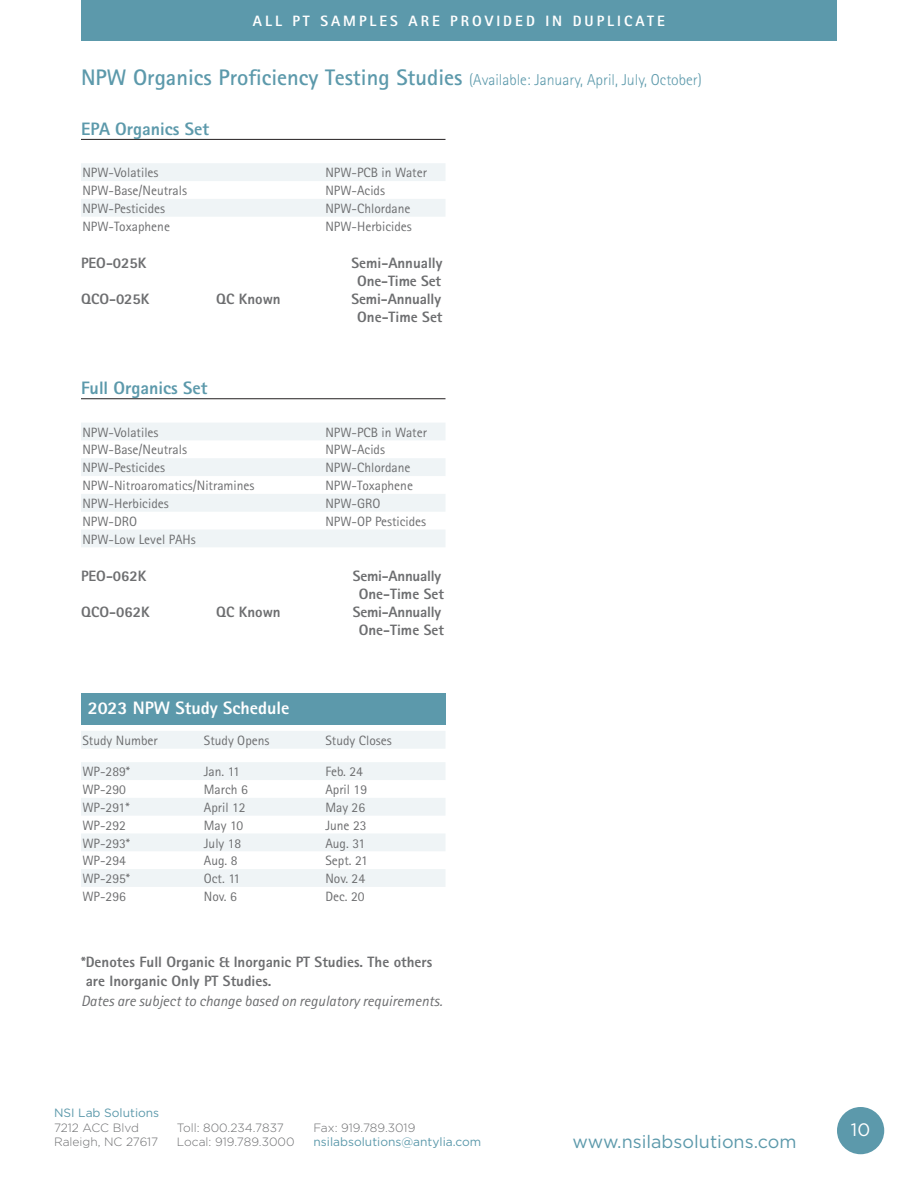
<style>
.page{position:relative;width:918px;height:1188px;background:#fff}
.page>*{position:absolute;margin:0;border:0;box-sizing:border-box;transform-origin:0 0}
.t1{font:800 18px "Rotis Sans Serif";color:#5c99ab}
.t2{font:18px "Gotham";color:#5c99ab}
.t3{font:800 18px "Rotis Sans Serif";color:#fff}
.t4{font:18px "Gotham";color:#fff}
.t5{font:300 15.75px "Rotis Sans Serif";color:#5c99ab}
.t6{font:800 15px/18px "Rotis Sans Serif";color:#6d6e70;text-align:center}
.t7{font:italic 15px "Rotis Sans Serif";color:#6d6e70}
.t8{font:800 15px "Rotis Sans Serif";letter-spacing:.2em;color:#fff}
.t9{font:13.5px "Rotis Sans Serif";color:#6d6e70}
.t10{font:300 12px "Gotham";color:#6d6e70}
.t11{font:12px "Gotham";color:#5c99ab}
.s1{font-weight:700;font-size:22.5px}
</style>
<div class="page">
<div style="left:81px;top:0;width:756px;height:40px;background:#5c99ab"></div>
<hr style="left:81px;top:139px;width:365px;height:1px;background:#231f20">
<hr style="left:81px;top:398px;width:365px;height:1px;background:#231f20">
<div style="left:81px;top:693px;width:365px;height:31px;background:#5c99ab"></div>
<svg style="left:81px;top:163px;width:364px;height:54px"></svg>
<svg style="left:81px;top:423px;width:364px;height:124px;fill:#eff4f6"></svg>
<svg style="left:81px;top:731px;width:364px;height:156px;fill:#eff4f6"></svg>
<div style="left:837px;top:1107px;width:47px;height:47px;background:#5c99ab;border-radius:50%"></div>
<p class="t8" style="left:253px;top:15px;width:414px">ALL PT SAMPLES ARE PROVIDED IN DUPLICATE</p>
<p class="t5" style="left:81px;top:74px;width:622px"><span class="s1">NPW Organics Proficiency Testing Studies</span> (Available: January, April, July, October)</p>
<h1 class="t1" style="left:81px;top:122px;width:130px">EPA Organics Set</h1>
<p class="t9" style="left:82px;top:168px;width:78px">NPW-Volatiles</p>
<p class="t9" style="left:325px;top:168px;width:103px">NPW-PCB in Water</p>
<p class="t9" style="left:82px;top:186px;width:106px">NPW-Base/Neutrals</p>
<p class="t9" style="left:325px;top:186px;width:61px">NPW-Acids</p>
<p class="t9" style="left:82px;top:203px;width:84px">NPW-Pesticides</p>
<p class="t9" style="left:325px;top:203px;width:87px">NPW-Chlordane</p>
<p class="t9" style="left:82px;top:221px;width:89px">NPW-Toxaphene</p>
<p class="t9" style="left:325px;top:221px;width:88px">NPW-Herbicides</p>
<p class="t6" style="left:81px;top:256px;width:67px">PEO-025K</p>
<p class="t6" style="left:351px;top:256px;width:93px">Semi-Annually<br>One-Time Set</p>
<p class="t6" style="left:81px;top:292px;width:70px">QCO-025K</p>
<p class="t6" style="left:216px;top:292px;width:66px">QC Known</p>
<p class="t6" style="left:351px;top:292px;width:93px">Semi-Annually<br>One-Time Set</p>
<h1 class="t1" style="left:81px;top:382px;width:128px">Full Organics Set</h1>
<p class="t9" style="left:82px;top:427px;width:78px">NPW-Volatiles</p>
<p class="t9" style="left:325px;top:427px;width:103px">NPW-PCB in Water</p>
<p class="t9" style="left:82px;top:445px;width:106px">NPW-Base/Neutrals</p>
<p class="t9" style="left:325px;top:445px;width:61px">NPW-Acids</p>
<p class="t9" style="left:82px;top:463px;width:84px">NPW-Pesticides</p>
<p class="t9" style="left:325px;top:463px;width:87px">NPW-Chlordane</p>
<p class="t9" style="left:82px;top:481px;width:174px">NPW-Nitroaromatics/Nitramines</p>
<p class="t9" style="left:325px;top:481px;width:89px">NPW-Toxaphene</p>
<p class="t9" style="left:82px;top:498px;width:88px">NPW-Herbicides</p>
<p class="t9" style="left:325px;top:498px;width:56px">NPW-GRO</p>
<p class="t9" style="left:82px;top:516px;width:56px">NPW-DRO</p>
<p class="t9" style="left:325px;top:516px;width:102px">NPW-OP Pesticides</p>
<p class="t9" style="left:82px;top:534px;width:115px">NPW-Low Level PAHs</p>
<p class="t6" style="left:81px;top:569px;width:67px">PEO-062K</p>
<p class="t6" style="left:353px;top:569px;width:93px">Semi-Annually<br>One-Time Set</p>
<p class="t6" style="left:81px;top:605px;width:70px">QCO-062K</p>
<p class="t6" style="left:216px;top:605px;width:66px">QC Known</p>
<p class="t6" style="left:353px;top:605px;width:93px">Semi-Annually<br>One-Time Set</p>
<h1 class="t3" style="left:88px;top:701px;width:203px">2023 NPW Study Schedule</h1>
<p class="t9" style="left:82px;top:735px;width:77px">Study Number</p>
<p class="t9" style="left:204px;top:735px;width:67px">Study Opens</p>
<p class="t9" style="left:325px;top:735px;width:68px">Study Closes</p>
<p class="t9" style="left:82px;top:767px;width:49px">WP-289*</p>
<p class="t9" style="left:204px;top:767px;width:38px">Jan. 11</p>
<p class="t9" style="left:325px;top:767px;width:39px">Feb. 24</p>
<p class="t9" style="left:82px;top:784px;width:45px">WP-290</p>
<p class="t9" style="left:204px;top:784px;width:45px">March 6</p>
<p class="t9" style="left:325px;top:784px;width:43px">April 19</p>
<p class="t9" style="left:82px;top:802px;width:49px">WP-291*</p>
<p class="t9" style="left:204px;top:802px;width:43px">April 12</p>
<p class="t9" style="left:325px;top:802px;width:41px">May 26</p>
<p class="t9" style="left:82px;top:820px;width:45px">WP-292</p>
<p class="t9" style="left:204px;top:820px;width:41px">May 10</p>
<p class="t9" style="left:325px;top:820px;width:43px">June 23</p>
<p class="t9" style="left:82px;top:838px;width:49px">WP-293*</p>
<p class="t9" style="left:204px;top:838px;width:39px">July 18</p>
<p class="t9" style="left:325px;top:838px;width:42px">Aug. 31</p>
<p class="t9" style="left:82px;top:856px;width:45px">WP-294</p>
<p class="t9" style="left:204px;top:856px;width:35px">Aug. 8</p>
<p class="t9" style="left:325px;top:856px;width:44px">Sept. 21</p>
<p class="t9" style="left:82px;top:874px;width:49px">WP-295*</p>
<p class="t9" style="left:204px;top:874px;width:38px">Oct. 11</p>
<p class="t9" style="left:325px;top:874px;width:41px">Nov. 24</p>
<p class="t9" style="left:82px;top:891px;width:45px">WP-296</p>
<p class="t9" style="left:204px;top:891px;width:34px">Nov. 6</p>
<p class="t9" style="left:325px;top:891px;width:41px">Dec. 20</p>
<p class="t6" style="left:86px;top:953px;width:348px;line-height:19.5px;text-align:left;text-indent:-5px">* Denotes Full Organic &amp; Inorganic PT Studies. The others are Inorganic Only PT Studies.</p>
<p class="t7" style="left:81px;top:995px;width:363px">Dates are subject to change based on regulatory requirements.</p>
<p class="t11" style="left:54px;top:1107px;width:107px">NSI Lab Solutions</p>
<p class="t10" style="left:54px;top:1122px;width:86px">7212 ACC Blvd</p>
<p class="t10" style="left:177px;top:1122px;width:108px">Toll: 800.234.7837</p>
<p class="t10" style="left:313px;top:1122px;width:103px">Fax: 919.789.3019</p>
<p class="t10" style="left:54px;top:1136px;width:106px">Raleigh, NC 27617</p>
<p class="t10" style="left:177px;top:1136px;width:119px">Local: 919.789.3000</p>
<p class="t11" style="left:314px;top:1136px;width:169px">nsilabsolutions@antylia.com</p>
<h1 class="t2" style="left:572px;top:1133px;width:226px">www.nsilabsolutions.com</h1>
<h1 class="t4" style="left:851px;top:1122px;width:21px">10</h1>
</div>
